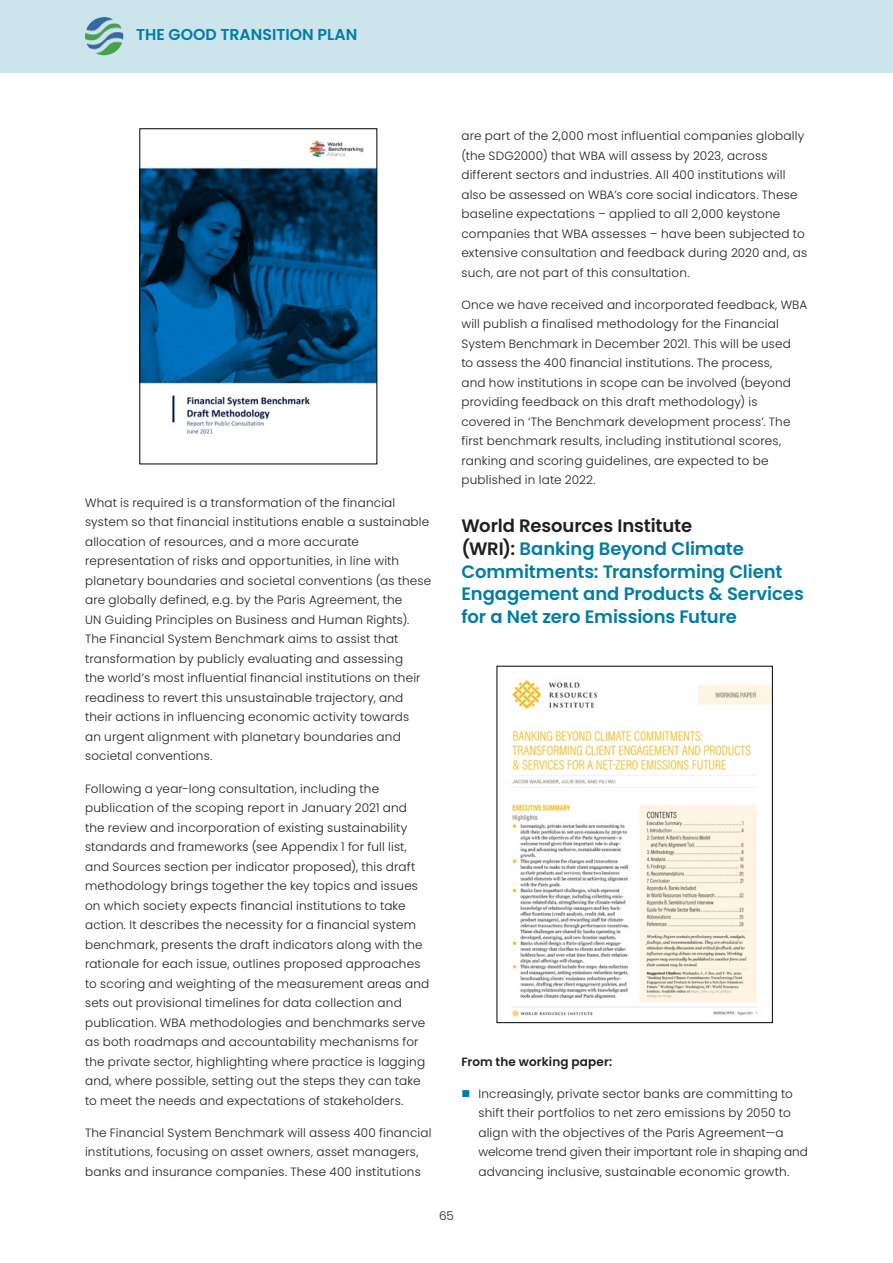
<style>
.page{position:relative;width:893px;height:1263px;background:#fff}
.page>*{position:absolute;margin:0;border:0;box-sizing:border-box;transform-origin:0 0}
.t1{font:600 18px/22.5px "Poppins";letter-spacing:-.005em;color:#007da5}
.t2{font:600 15.75px "Poppins";color:#007da5}
.t3{font:300 12px/19.5px "Poppins";letter-spacing:.015em;color:#1f1e20}
.t4{font:600 12px "Poppins";letter-spacing:.015em;color:#1f1e20}
.s1{color:#1f1e20}
</style>
<div class="page">
<div style="left:0;top:0;width:893px;height:72px;background:#cce5ed"></div>
<img style="left:85px;top:17px;width:38px;height:38px;border-radius:19px">
<img style="left:141px;top:140px;width:234px;height:294px">
<div style="left:139px;top:128px;width:238px;height:336px;border:1px solid #000"></div>
<img style="left:511px;top:679px;width:260px;height:339px">
<div style="left:497px;top:666px;width:276px;height:357px;border:1px solid #000"></div>
<h2 class="t2" style="left:136px;top:26px;width:223px">THE GOOD TRANSITION PLAN</h2>
<p class="t3" style="left:85px;top:493px;width:348px">What is required is a transformation of the financial system so that financial institutions enable a sustainable allocation of resources, and a more accurate representation of risks and opportunities, in line with planetary boundaries and societal conventions (as these are globally defined, e.g. by the Paris Agreement, the<br>UN Guiding Principles on Business and Human Rights).<br>The Financial System Benchmark aims to assist that transformation by publicly evaluating and assessing<br>the world’s most influential financial institutions on their readiness to revert this unsustainable trajectory, and their actions in influencing economic activity towards<br>an urgent alignment with planetary boundaries and societal conventions.</p>
<p class="t3" style="left:85px;top:779px;width:346px">Following a year-long consultation, including the publication of the scoping report in January 2021 and the review and incorporation of existing sustainability standards and frameworks (see Appendix 1 for full list, and Sources section per indicator proposed), this draft methodology brings together the key topics and issues on which society expects financial institutions to take action. It describes the necessity for a financial system benchmark, presents the draft indicators along with the rationale for each issue, outlines proposed approaches to scoring and weighting of the measurement areas and sets out provisional timelines for data collection and publication. WBA methodologies and benchmarks serve as both roadmaps and accountability mechanisms for the private sector, highlighting where practice is lagging and, where possible, setting out the steps they can take to meet the needs and expectations of stakeholders.</p>
<p class="t3" style="left:85px;top:1123px;width:348px">The Financial System Benchmark will assess 400 financial institutions, focusing on asset owners, asset managers, banks and insurance companies. These 400 institutions</p>
<p class="t3" style="left:461px;top:126px;width:347px">are part of the 2,000 most influential companies globally (the SDG2000) that WBA will assess by 2023, across different sectors and industries. All 400 institutions will also be assessed on WBA’s core social indicators. These baseline expectations – applied to all 2,000 keystone companies that WBA assesses – have been subjected to extensive consultation and feedback during 2020 and, as such, are not part of this consultation.</p>
<p class="t3" style="left:461px;top:295px;width:347px">Once we have received and incorporated feedback, WBA will publish a finalised methodology for the Financial System Benchmark in December 2021. This will be used<br>to assess the 400 financial institutions. The process,<br>and how institutions in scope can be involved (beyond providing feedback on this draft methodology) is covered in ‘The Benchmark development process’. The first benchmark results, including institutional scores, ranking and scoring guidelines, are expected to be published in late 2022.</p>
<h1 class="t1" style="left:461px;top:515px;width:344px"><span class="s1">World Resources Institute<br>(WRI):</span> Banking Beyond Climate<br>Commitments: Transforming Client<br>Engagement and Products &amp; Services for a Net zero Emissions Future</h1>
<p class="t4" style="left:461px;top:1054px;width:152px">From the working paper:</p>
<p class="t3" style="left:478px;top:1084px;width:331px">Increasingly, private sector banks are committing to shift their portfolios to net zero emissions by 2050 to align with the objectives of the Paris Agreement—a welcome trend given their important role in shaping and advancing inclusive, sustainable economic growth.</p>
<p class="t3" style="left:439px;top:1206px;width:16px">65</p>
</div>
